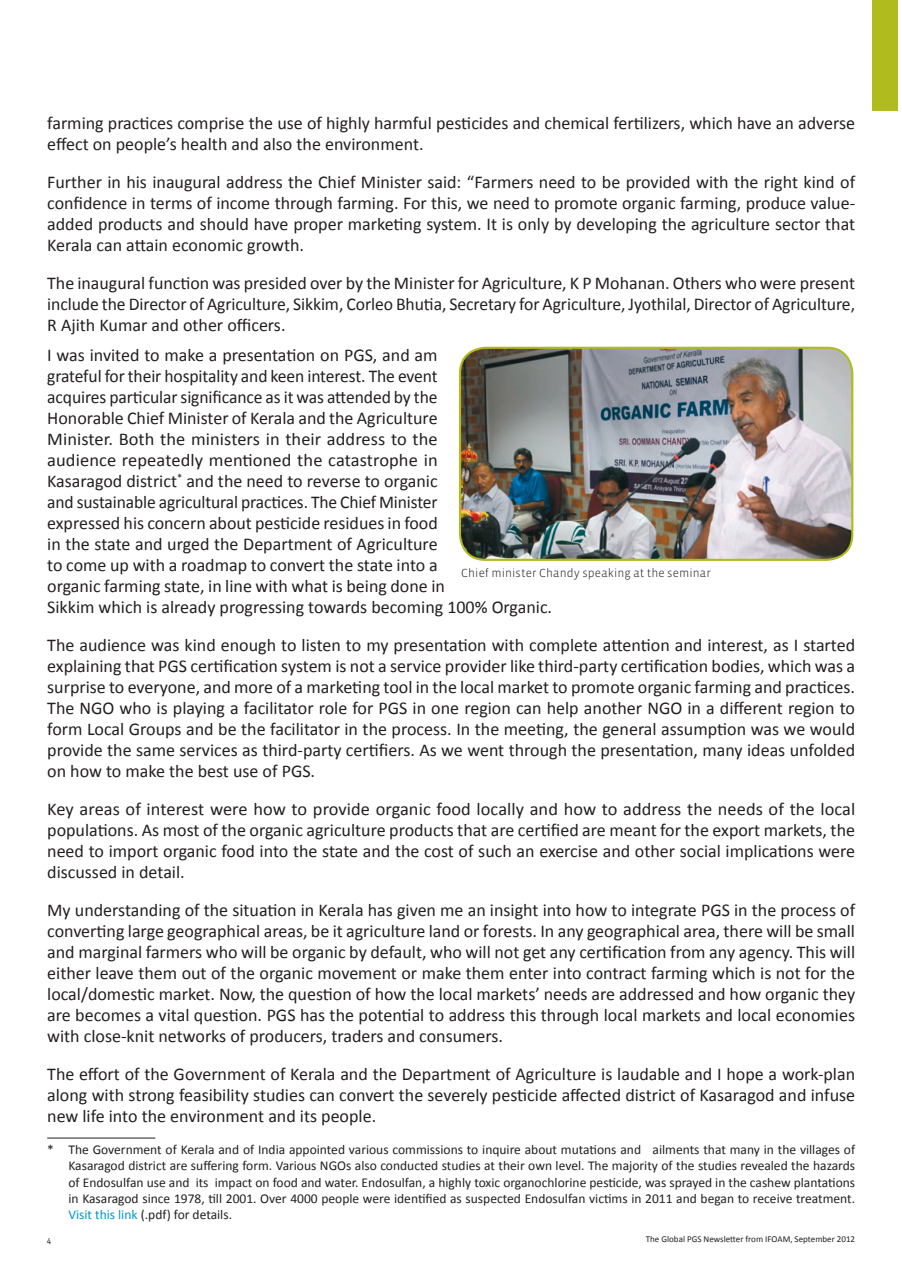
<style>
.page{position:relative;width:902px;height:1272px;background:#fff}
.page>*{position:absolute;margin:0;border:0;box-sizing:border-box;transform-origin:0 0}
.t1{font:18px/21px "Calibri";color:#231f20;text-align:justify}
.t2{font:13.5px/16.2px "Calibri";color:#231f20;text-align:justify}
.t3{font:300 12px "Vista Sans OT";letter-spacing:.01em;color:#231f20}
.t4{font:9px "Calibri";color:#231f20}
.t5{font:9px "Vista Sans OT";color:#231f20}
.s1{color:#0095c9}
</style>
<div class="page">
<div style="left:872px;top:0;width:25px;height:111px;background:#b0bb1d"></div>
<hr style="left:47px;top:1137px;width:108px;height:1px;background:#231f20">
<img style="left:460px;top:348px;width:392px;height:212px">
<div style="left:459px;top:347px;width:394px;height:214px;border:2px solid #b0bb1d;border-radius:25px"></div>
<p class="t1" style="left:47px;top:113px;width:809px">farming practices comprise the use of highly harmful pesticides and chemical fertilizers, which have an adverse effect on people’s health and also the environment.</p>
<p class="t1" style="left:47px;top:172px;width:809px">Further in his inaugural address the Chief Minister said: “Farmers need to be provided with the right kind of confidence in terms of income through farming. For this, we need to promote organic farming, produce value&shy;added products and should have proper marketing system. It is only by developing the agriculture sector that Kerala can attain economic growth.</p>
<p class="t1" style="left:47px;top:273px;width:809px">The inaugural function was presided over by the Minister for Agriculture, K P Mohanan. Others who were present include the Director of Agriculture, Sikkim, Corleo Bhutia, Secretary for Agriculture, Jyothilal, Director of Agriculture, R Ajith Kumar and other officers.</p>
<p class="t1" style="left:47px;top:344px;width:506px;text-align:left">I was invited to make a presentation on PGS, and am<br>grateful for their hospitality and keen interest. The event<br>acquires particular significance as it was attended by the<br>Honorable Chief Minister of Kerala and the Agriculture<br>Minister. Both the ministers in their address to the<br>audience repeatedly mentioned the catastrophe in<br>Kasaragod district<sup>*</sup> and the need to reverse to organic<br>and sustainable agricultural practices. The Chief Minister<br>expressed his concern about pesticide residues in food<br>in the state and urged the Department of Agriculture<br>to come up with a roadmap to convert the state into a<br>organic farming state, in line with what is being done in<br>Sikkim which is already progressing towards becoming 100% Organic.</p>
<p class="t1" style="left:47px;top:634px;width:809px">The audience was kind enough to listen to my presentation with complete attention and interest, as I started explaining that PGS certification system is not a service provider like third-party certification bodies, which was a surprise to everyone, and more of a marketing tool in the local market to promote organic farming and practices.<br>The NGO who is playing a facilitator role for PGS in one region can help another NGO in a different region to form Local Groups and be the facilitator in the process. In the meeting, the general assumption was we would provide the same services as third-party certifiers. As we went through the presentation, many ideas unfolded on how to make the best use of PGS.</p>
<p class="t1" style="left:47px;top:798px;width:809px">Key areas of interest were how to provide organic food locally and how to address the needs of the local populations. As most of the organic agriculture products that are certified are meant for the export markets, the need to import organic food into the state and the cost of such an exercise and other social implications were discussed in detail.</p>
<p class="t1" style="left:47px;top:899px;width:809px">My understanding of the situation in Kerala has given me an insight into how to integrate PGS in the process of converting large geographical areas, be it agriculture land or forests. In any geographical area, there will be small and marginal farmers who will be organic by default, who will not get any certification from any agency. This will either leave them out of the organic movement or make them enter into contract farming which is not for the local/domestic market. Now, the question of how the local markets’ needs are addressed and how organic they are becomes a vital question. PGS has the potential to address this through local markets and local economies with close-knit networks of producers, traders and consumers.</p>
<p class="t1" style="left:47px;top:1063px;width:809px">The effort of the Government of Kerala and the Department of Agriculture is laudable and I hope a work-plan along with strong feasibility studies can convert the severely pesticide affected district of Kasaragod and infuse new life into the environment and its people.</p>
<p class="t2" style="left:68px;top:1141px;width:788px;text-indent:-21px">* The Government of Kerala and of India appointed various commissions to inquire about mutations and ailments that many in the villages of Kasaragod district are suffering form. Various NGOs also conducted studies at their own level. The majority of the studies revealed the hazards of Endosulfan use and its impact on food and water. Endosulfan, a highly toxic organochlorine pesticide, was sprayed in the cashew plantations in Kasaragod since 1978, till 2001. Over 4000 people were identified as suspected Endosulfan victims in 2011 and began to receive treatment.<br><span class="s1">Visit this link</span> (.pdf) for details.</p>
<p class="t3" style="left:461px;top:567px;width:251px">Chief minister Chandy speaking at the seminar</p>
<p class="t5" style="left:47px;top:1234px;width:6px">4</p>
<p class="t4" style="left:645px;top:1232px;width:211px">The Global PGS Newsletter from IFOAM, September 2012</p>
</div>
